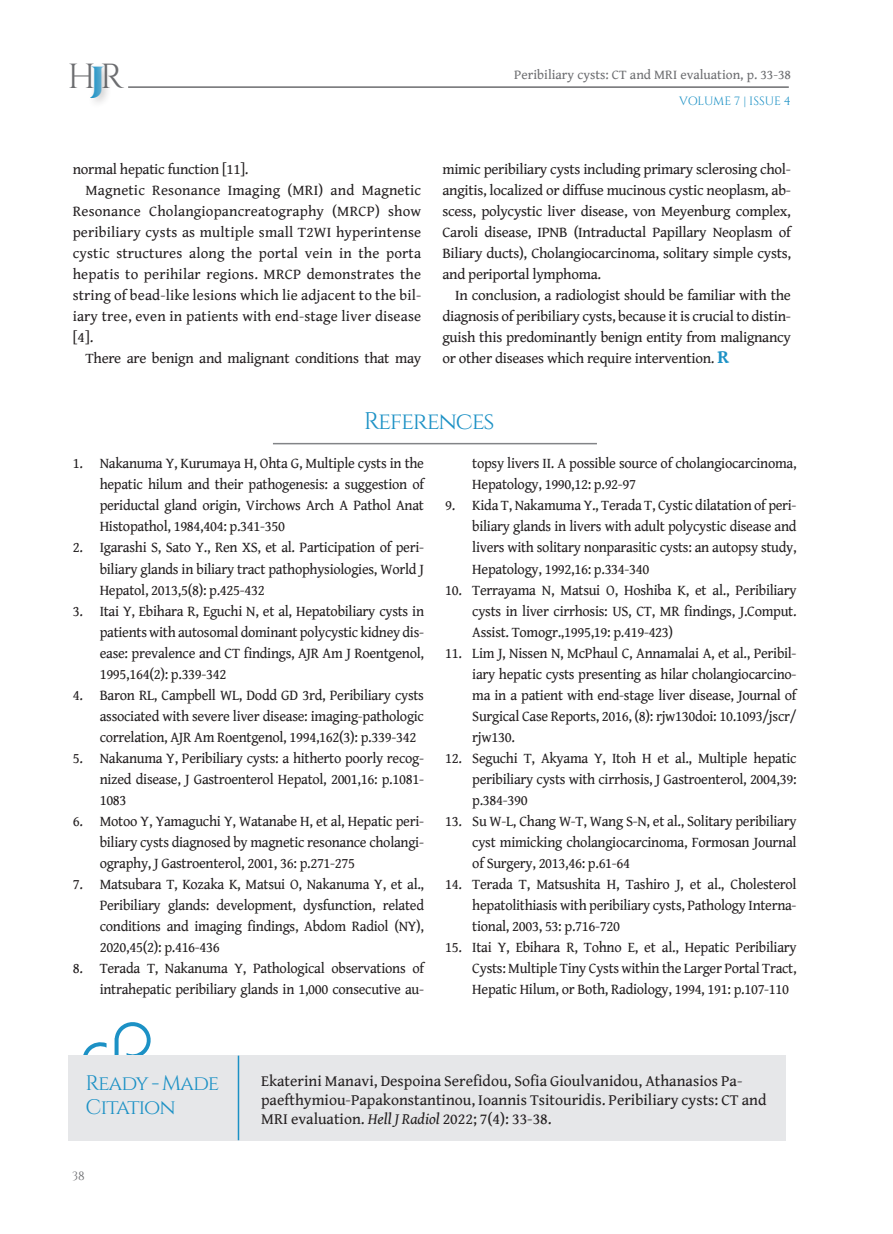
<style>
.page{position:relative;width:893px;height:1234px;background:#fff}
.page>*{position:absolute;margin:0;border:0;box-sizing:border-box;transform-origin:0 0}
.t1{font:34.8px "Cinzel";color:#6c6d70}
.Reff{font:24px "Cinzel";letter-spacing:-.05em;color:#1c91c5}
.Reff-2{font:21px "Cinzel";letter-spacing:-.055em;color:#1c91c5}
.TEXT_new{font:15.75px/18.8px "Gentium Book Basic";color:#231f20}
.paragraph{font:15px/21px "Gentium Book Basic";letter-spacing:-.02em;color:#231f20;text-align:justify;scale:.96 1}
.paragraph-2{font:15px/21px "Gentium Book Basic";letter-spacing:-.02em;color:#231f20;text-align:justify}
.t2{font:13.5px "Gentium Book Basic";color:#6c6d70}
.t3{font:12px "Cinzel";letter-spacing:-.015em;color:#1c91c5}
.t4{font:12px "Cinzel";color:#6c6d70}
.s1{font-weight:900;color:#1c91c5}
.s2{font-weight:700;font-size:18.9px;color:#1c91c5}
.s3{font-style:italic}
</style>
<div class="page">
<hr style="left:128px;top:86px;width:661px;height:2px;background:#6c6d70">
<div style="left:87px;top:61px;width:27px;height:47px;background:#231f20;opacity:.25"></div>
<hr style="left:273px;top:443px;width:324px;height:1px;background:#828487">
<svg style="left:83px;top:1022px;width:68px;height:33px"></svg>
<div style="left:68px;top:1055px;width:718px;height:85px;background:#e6e7e9"></div>
<hr style="left:238px;top:1055px;width:1px;height:84px;background:#1c91c5">
<h1 class="t1" style="left:68px;top:56px;width:58px">H<span class="s1">J</span>R</h1>
<p class="t2" style="left:514px;top:65px;width:278px">Peribiliary cysts: CT and MRI evaluation, p. 33-38</p>
<p class="t3" style="left:679px;top:94px;width:113px">VOLUME 7 | ISSUE 4</p>
<p class="paragraph-2" style="left:73px;top:158px;width:177px">normal hepatic function [11].</p>
<p class="paragraph-2" style="left:73px;top:179px;width:350px;text-indent:13px">Magnetic Resonance Imaging (MRI) and Magnetic Resonance Cholangiopancreatography (MRCP) show peribiliary cysts as multiple small T2WI hyperintense cystic structures along the portal vein in the porta hepatis to perihilar regions. MRCP demonstrates the string of bead-like lesions which lie adjacent to the bil&shy;iary tree, even in patients with end-stage liver disease [4].</p>
<p class="paragraph-2" style="left:85px;top:347px;width:337px">There are benign and malignant conditions that may</p>
<p class="paragraph-2" style="left:442px;top:158px;width:350px">mimic peribiliary cysts including primary sclerosing chol&shy;angitis, localized or diffuse mucinous cystic neoplasm, ab&shy;scess, polycystic liver disease, von Meyenburg complex, Caroli disease, IPNB (Intraductal Papillary Neoplasm of Biliary ducts), Cholangiocarcinoma, solitary simple cysts, and periportal lymphoma.</p>
<p class="paragraph-2" style="left:442px;top:284px;width:350px;text-indent:13px">In conclusion, a radiologist should be familiar with the diagnosis of peribiliary cysts, because it is crucial to distin&shy;guish this predominantly benign entity from malignancy or other diseases which require intervention. <span class="s2">R</span></p>
<p class="Reff" style="left:364px;top:407px;width:132px">References</p>
<p class="paragraph" style="left:100px;top:452px;width:339px;text-indent:-27px">1. Nakanuma Y, Kurumaya H, Ohta G, Multiple cysts in the hepatic hilum and their pathogenesis: a suggestion of periductal gland origin, Virchows Arch A Pathol Anat Histopathol, 1984,404: p.341-350</p>
<p class="paragraph" style="left:100px;top:536px;width:339px;text-indent:-27px">2. Igarashi S, Sato Y., Ren XS, et al. Participation of peri&shy;biliary glands in biliary tract pathophysiologies, World J Hepatol, 2013,5(8): p.425-432</p>
<p class="paragraph" style="left:100px;top:599px;width:339px;text-indent:-27px">3. Itai Y, Ebihara R, Eguchi N, et al, Hepatobiliary cysts in patients with autosomal dominant polycystic kidney dis&shy;ease: prevalence and CT findings, AJR Am J Roentgenol, 1995,164(2): p.339-342</p>
<p class="paragraph" style="left:100px;top:683px;width:339px;text-indent:-27px">4. Baron RL, Campbell WL, Dodd GD 3rd, Peribiliary cysts associated with severe liver disease: imaging-pathologic correlation, AJR Am Roentgenol, 1994,162(3): p.339-342</p>
<p class="paragraph" style="left:100px;top:746px;width:339px;text-indent:-27px">5. Nakanuma Y, Peribiliary cysts: a hitherto poorly recog&shy;nized disease, J Gastroenterol Hepatol, 2001,16: p.1081- 1083</p>
<p class="paragraph" style="left:100px;top:809px;width:339px;text-indent:-27px">6. Motoo Y, Yamaguchi Y, Watanabe H, et al, Hepatic peri&shy;biliary cysts diagnosed by magnetic resonance cholangi&shy;ography, J Gastroenterol, 2001, 36: p.271-275</p>
<p class="paragraph" style="left:100px;top:872px;width:339px;text-indent:-27px">7. Matsubara T, Kozaka K, Matsui O, Nakanuma Y, et al., Peribiliary glands: development, dysfunction, related conditions and imaging findings, Abdom Radiol (NY), 2020,45(2): p.416-436</p>
<p class="paragraph" style="left:73px;top:956px;width:367px;text-align:right">8. Terada T, Nakanuma Y, Pathological observations of intrahepatic peribiliary glands in 1,000 consecutive au-</p>
<p class="paragraph" style="left:472px;top:452px;width:339px">topsy livers II. A possible source of cholangiocarcinoma,<br>Hepatology, 1990,12: p.92-97</p>
<p class="paragraph" style="left:472px;top:494px;width:339px;text-indent:-27px">9. Kida T, Nakamuma Y., Terada T, Cystic dilatation of peri&shy;biliary glands in livers with adult polycystic disease and livers with solitary nonparasitic cysts: an autopsy study, Hepatology, 1992,16: p.334-340</p>
<p class="paragraph" style="left:472px;top:578px;width:339px;text-indent:-27px">10. Terrayama N, Matsui O, Hoshiba K, et al., Peribiliary cysts in liver cirrhosis: US, CT, MR findings, J.Comput.<br>Assist. Tomogr.,1995,19: p.419-423)</p>
<p class="paragraph" style="left:472px;top:641px;width:339px;text-indent:-27px">11. Lim J, Nissen N, McPhaul C, Annamalai A, et al., Peribil&shy;iary hepatic cysts presenting as hilar cholangiocarcino&shy;ma in a patient with end-stage liver disease, Journal of Surgical Case Reports, 2016, (8): rjw130doi: 10.1093/jscr/ rjw130.</p>
<p class="paragraph" style="left:472px;top:746px;width:339px;text-indent:-27px">12. Seguchi T, Akyama Y, Itoh H et al., Multiple hepatic peribiliary cysts with cirrhosis, J Gastroenterol, 2004,39: p.384-390</p>
<p class="paragraph" style="left:472px;top:809px;width:339px;text-indent:-27px">13. Su W-L, Chang W-T, Wang S-N, et al., Solitary peribiliary cyst mimicking cholangiocarcinoma, Formosan Journal of Surgery, 2013,46: p.61-64</p>
<p class="paragraph" style="left:472px;top:872px;width:339px;text-indent:-27px">14. Terada T, Matsushita H, Tashiro J, et al., Cholesterol hepatolithiasis with peribiliary cysts, Pathology Interna&shy;tional, 2003, 53: p.716-720</p>
<p class="paragraph" style="left:472px;top:935px;width:339px;text-indent:-27px">15. Itai Y, Ebihara R, Tohno E, et al., Hepatic Peribiliary Cysts: Multiple Tiny Cysts within the Larger Portal Tract, Hepatic Hilum, or Both, Radiology, 1994, 191: p.107-110</p>
<p class="Reff-2" style="left:86px;top:1070px;width:135px">Ready - Made</p>
<p class="Reff-2" style="left:86px;top:1094px;width:92px">Citation</p>
<p class="t4" style="left:72px;top:1168px;width:14px">38</p>
<p class="TEXT_new" style="left:261px;top:1070px;width:507px">Ekaterini Manavi, Despoina Serefidou, Sofia Gioulvanidou, Athanasios Pa&shy;paefthymiou-Papakonstantinou, Ioannis Tsitouridis. Peribiliary cysts: CT and<br>MRI evaluation. <span class="s3">Hell J Radiol</span> 2022; 7(4): 33-38.</p>
</div>
